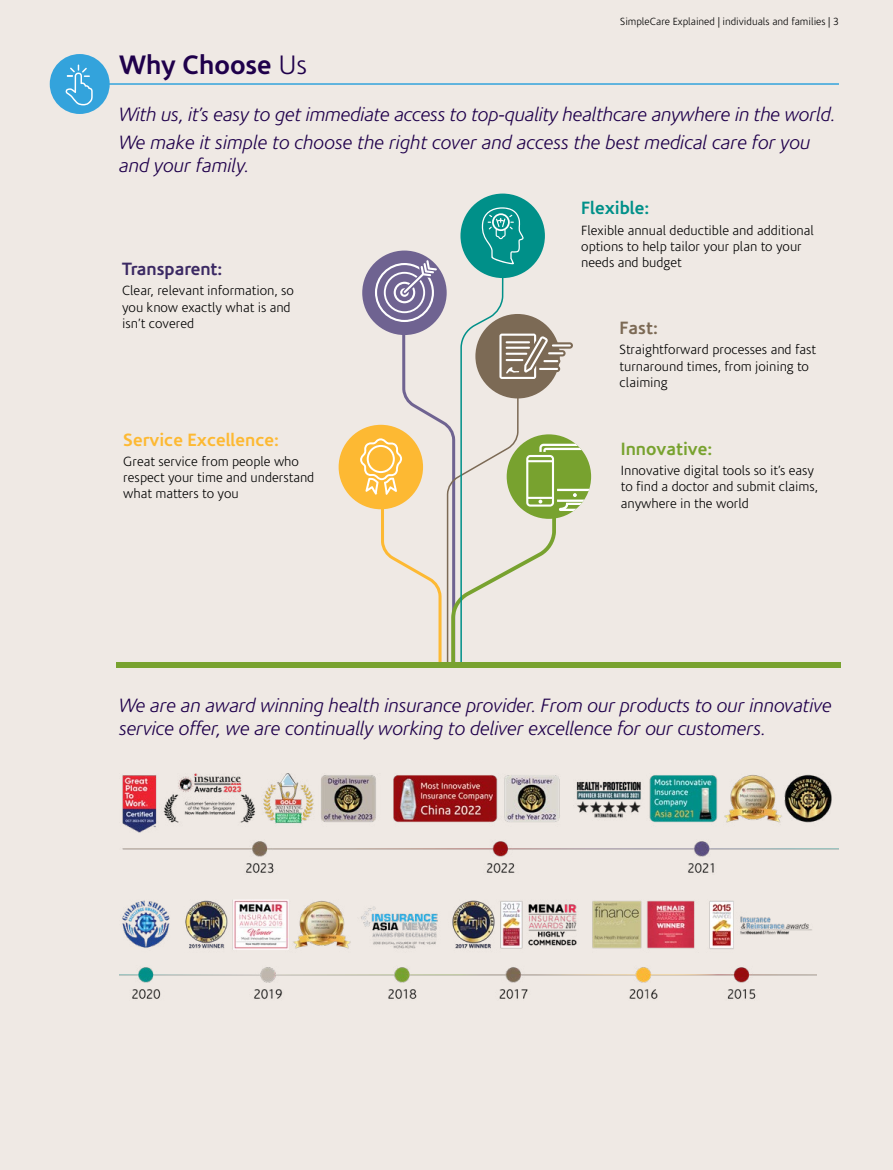
<style>
.page{position:relative;width:893px;height:1170px;background:#fff}
.page>*{position:absolute;margin:0;border:0;box-sizing:border-box;transform-origin:0 0}
.t1{font:700 27px "Corisande";color:#1f004b}
.t2{font:italic 300 19.5px/23.4px "Corisande";letter-spacing:-.005em;color:#1f004b}
.t3{font:700 18px "Corisande";color:#fdb933}
.t4{font:700 18px "Corisande";color:#3b2963}
.t5{font:700 18px "Corisande";color:#78a22f}
.t6{font:700 18px "Corisande";color:#009089}
.t7{font:700 18px "Corisande";color:#7c6a55}
.t8{font:300 13.5px/16.2px "Corisande";color:#000}
.t9{font:300 10.5px "Corisande";color:#000}
.s1{font-weight:300}
</style>
<div class="page">
<div style="left:0;top:0;width:893px;height:1169px;background:#efe9e4"></div>
<div style="left:460px;top:193px;width:85px;height:85px;background:#009089;border-radius:50%"></div>
<div style="left:339px;top:425px;width:84px;height:84px;background:#fdb933;border-radius:50%"></div>
<div style="left:116px;top:662px;width:725px;height:5px;background:#78a22f"></div>
<svg style="left:360px;top:207px;width:229px;height:461px"></svg>
<div style="left:50px;top:54px;width:60px;height:60px;background:#33a3dc;border-radius:50%"></div>
<hr style="left:103px;top:83px;width:736px;height:2px;background:#33a3dc">
<svg style="left:66px;top:65px;width:27px;height:40px"></svg>
<img style="left:122px;top:773px;width:717px;height:101px">
<img style="left:119px;top:899px;width:697px;height:101px">
<h1 class="t1" style="left:119px;top:49px;width:190px">Why Choose <span class="s1">Us</span></h1>
<p class="t9" style="left:620px;top:16px;width:220px">SimpleCare Explained | individuals and families | 3</p>
<h2 class="t2" style="left:119px;top:101px;width:718px;line-height:27.6px">With us, it’s easy to get immediate access to top-quality healthcare anywhere in the world.<br>We make it simple to choose the right cover and access the best medical care for you</h2>
<h2 class="t2" style="left:119px;top:154px;width:131px">and your family.</h2>
<h3 class="t4" style="left:122px;top:258px;width:102px">Transparent:</h3>
<p class="t8" style="left:122px;top:283px;width:173px">Clear, relevant information, so you know exactly what is and isn’t covered</p>
<h3 class="t3" style="left:123px;top:429px;width:157px">Service Excellence:</h3>
<p class="t8" style="left:123px;top:454px;width:193px">Great service from people who respect your time and understand what matters to you</p>
<h3 class="t6" style="left:581px;top:198px;width:70px">Flexible:</h3>
<p class="t8" style="left:581px;top:222px;width:234px">Flexible annual deductible and additional options to help tailor your plan to your needs and budget</p>
<h3 class="t7" style="left:620px;top:317px;width:40px">Fast:</h3>
<p class="t8" style="left:620px;top:342px;width:198px">Straightforward processes and fast turnaround times, from joining to claiming</p>
<h3 class="t5" style="left:621px;top:438px;width:93px">Innovative:</h3>
<p class="t8" style="left:621px;top:463px;width:199px">Innovative digital tools so it’s easy to find a doctor and submit claims, anywhere in the world</p>
<h2 class="t2" style="left:119px;top:694px;width:714px">We are an award winning health insurance provider. From our products to our innovative service offer, we are continually working to deliver excellence for our customers.</h2>
</div>
